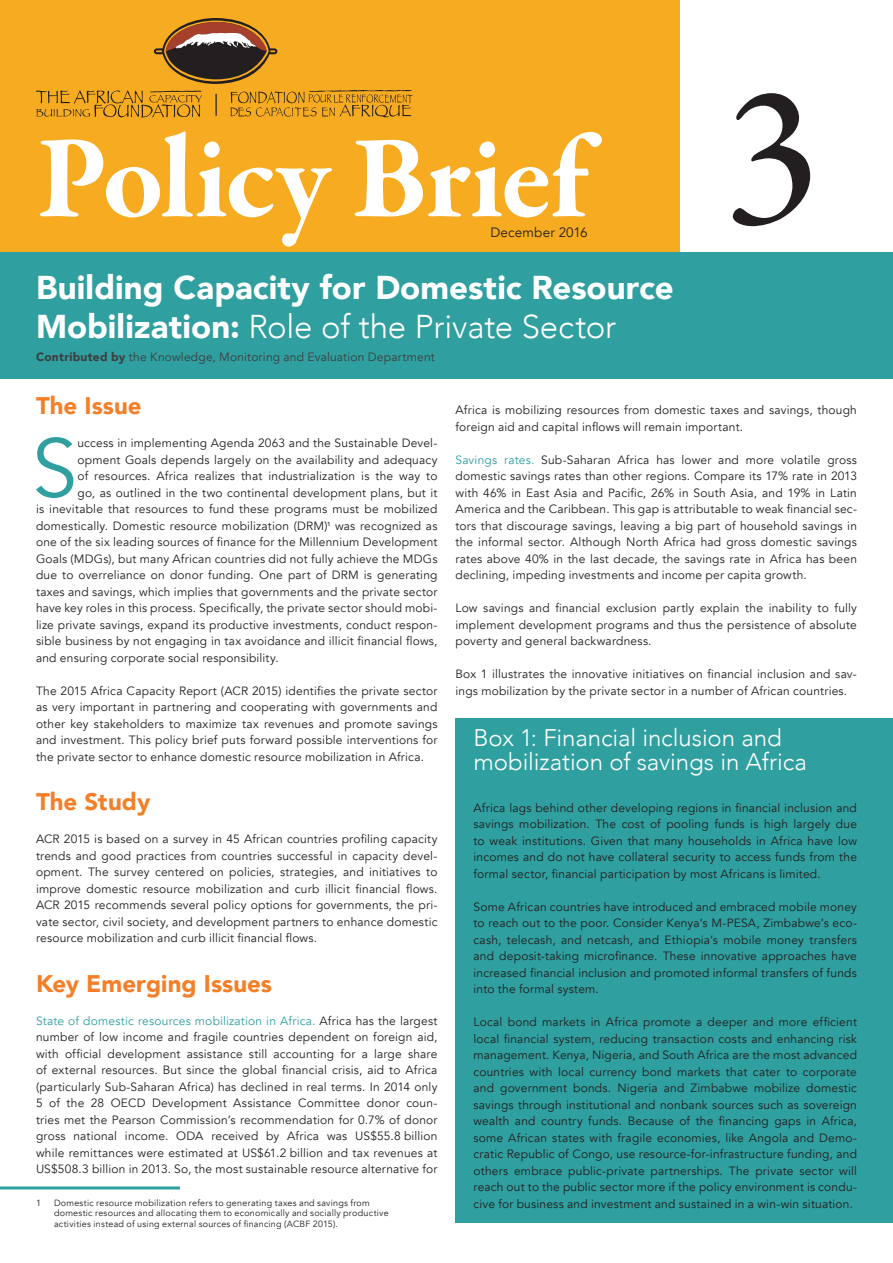
<style>
.page{position:relative;width:893px;height:1263px;background:#fff}
.page>*{position:absolute;margin:0;border:0;box-sizing:border-box;transform-origin:0 0}
.t1{font:500 195px "Garamond Premr Pro";color:#231f20}
.t2{font:700 120px "Garamond Premr Pro";letter-spacing:-.02em;color:#fff}
.t3{font:81.9px "Avenir";color:#2f9fa0}
.t4{font:900 33px/39.6px "Avenir";color:#fff}
.t5{font:300 24px/24px "Avenir";letter-spacing:-.005em;color:#fff}
.t6{font:900 24px "Avenir";color:#f47f28}
.t7{font:13.5px "Avenir";letter-spacing:.01em;color:#231f20}
.t8{font:12px/16.5px "Avenir";letter-spacing:.015em;color:#231f20;text-align:justify}
.t9{font:12px "Avenir";letter-spacing:.015em;color:#3e3e3f}
.t10{font:9px/10.5px "Avenir";letter-spacing:.025em;color:#231f20}
.s1{font-weight:300}
.s2{font-weight:900}
.s3{color:#2f9fa0}
</style>
<div class="page">
<div style="left:0;top:0;width:680px;height:252px;background:#f7ab20"></div>
<div style="left:0;top:252px;width:893px;height:126px;background:#2f9fa0"></div>
<svg style="left:36px;top:90px;width:166px;height:27px"></svg>
<hr style="left:215px;top:94px;width:2px;height:22px;background:#231f20">
<svg style="left:154px;top:18px;width:123px;height:66px"></svg>
<svg style="left:230px;top:90px;width:183px;height:27px"></svg>
<hr style="left:0;top:1186px;width:180px;height:3px;background:#2f9fa0">
<div style="left:455px;top:718px;width:438px;height:505px;background:#2f9fa0"></div>
<h2 class="t2" style="left:36px;top:105px;width:552px">Policy Brief</h2>
<p class="t7" style="left:490px;top:225px;width:99px">December 2016</p>
<h1 class="t1" style="left:724px;top:37px;width:97px">3</h1>
<h3 class="t4" style="left:36px;top:266px;width:639px">Building Capacity for Domestic Resource<br>Mobilization: <span class="s1">Role of the Private Sector</span></h3>
<p class="t9" style="left:36px;top:349px;width:400px"><span class="s2">Contributed by</span> the Knowledge, Monitoring and Evaluation Department</p>
<h3 class="t6" style="left:36px;top:385px;width:107px">The Issue</h3>
<h3 class="t3" style="left:32px;top:420px;width:47px">S</h3>
<p class="t8" style="left:77px;top:435px;width:362px">uccess in implementing Agenda 2063 and the Sustainable Devel-</p>
<p class="t8" style="left:455px;top:402px;width:403px">Africa is mobilizing resources from domestic taxes and savings, though foreign aid and capital inflows will remain important.</p>
<p class="t8" style="left:455px;top:451px;width:403px"><span class="s3">Savings rates.</span> Sub-Saharan Africa has lower and more volatile gross domestic savings rates than other regions. Compare its 17% rate in 2013 with 46% in East Asia and Pacific, 26% in South Asia, and 19% in Latin America and the Caribbean. This gap is attributable to weak financial sec&shy;tors that discourage savings, leaving a big part of household savings in the informal sector. Although North Africa had gross domestic savings rates above 40% in the last decade, the savings rate in Africa has been declining, impeding investments and income per capita growth.</p>
<p class="t8" style="left:455px;top:600px;width:403px">Low savings and financial exclusion partly explain the inability to fully implement development programs and thus the persistence of absolute poverty and general backwardness.</p>
<p class="t8" style="left:455px;top:666px;width:403px">Box 1 illustrates the innovative initiatives on financial inclusion and sav&shy;ings mobilization by the private sector in a number of African countries.</p>
<h3 class="t5" style="left:473px;top:725px;width:335px">Box 1: Financial inclusion and mobilization of savings in Africa</h3>
<p class="t8" style="left:473px;top:799px;width:385px">Africa lags behind other developing regions in financial inclusion and savings mobilization. The cost of pooling funds is high largely due to weak institutions. Given that many households in Africa have low incomes and do not have collateral security to access funds from the formal sector, financial participation by most Africans is limited.</p>
<p class="t8" style="left:473px;top:898px;width:385px">Some African countries have introduced and embraced mobile money to reach out to the poor. Consider Kenya’s M-PESA, Zimbabwe’s eco&shy;cash, telecash, and netcash, and Ethiopia’s mobile money transfers and deposit-taking microfinance. These innovative approaches have increased financial inclusion and promoted informal transfers of funds into the formal system.</p>
<p class="t8" style="left:473px;top:1014px;width:385px">Local bond markets in Africa promote a deeper and more efficient local financial system, reducing transaction costs and enhancing risk management. Kenya, Nigeria, and South Africa are the most advanced countries with local currency bond markets that cater to corporate and government bonds. Nigeria and Zimbabwe mobilize domestic savings through institutional and nonbank sources such as sovereign wealth and country funds. Because of the financing gaps in Africa, some African states with fragile economies, like Angola and Demo&shy;cratic Republic of Congo, use resource-for-infrastructure funding, and others embrace public-private partnerships. The private sector will reach out to the public sector more if the policy environment is condu&shy;cive for business and investment and sustained in a win-win situation.</p>
<p class="t8" style="left:77px;top:451px;width:362px">opment Goals depends largely on the availability and adequacy</p>
<p class="t8" style="left:77px;top:468px;width:361px">of resources. Africa realizes that industrialization is the way to</p>
<p class="t8" style="left:77px;top:484px;width:361px">go, as outlined in the two continental development plans, but it</p>
<p class="t8" style="left:36px;top:501px;width:403px">is inevitable that resources to fund these programs must be mobilized</p>
<p class="t8" style="left:36px;top:517px;width:403px">domestically. Domestic resource mobilization (DRM)<sup>1</sup> was recognized as</p>
<p class="t8" style="left:36px;top:534px;width:403px">one of the six leading sources of finance for the Millennium Development</p>
<p class="t8" style="left:36px;top:550px;width:403px">Goals (MDGs), but many African countries did not fully achieve the MDGs</p>
<p class="t8" style="left:36px;top:567px;width:403px">due to overreliance on donor funding. One part of DRM is generating</p>
<p class="t8" style="left:36px;top:583px;width:403px">taxes and savings, which implies that governments and the private sector</p>
<p class="t8" style="left:36px;top:600px;width:403px">have key roles in this process. Specifically, the private sector should mobi-</p>
<p class="t8" style="left:36px;top:616px;width:403px">lize private savings, expand its productive investments, conduct respon-</p>
<p class="t8" style="left:36px;top:633px;width:403px">sible business by not engaging in tax avoidance and illicit financial flows,</p>
<p class="t8" style="left:36px;top:649px;width:244px">and ensuring corporate social responsibility.</p>
<p class="t8" style="left:36px;top:682px;width:403px">The 2015 Africa Capacity Report (ACR 2015) identifies the private sector as very important in partnering and cooperating with governments and other key stakeholders to maximize tax revenues and promote savings and investment. This policy brief puts forward possible interventions for the private sector to enhance domestic resource mobilization in Africa.</p>
<h3 class="t6" style="left:36px;top:781px;width:116px">The Study</h3>
<p class="t8" style="left:36px;top:831px;width:403px">ACR 2015 is based on a survey in 45 African countries profiling capacity trends and good practices from countries successful in capacity devel&shy;opment. The survey centered on policies, strategies, and initiatives to improve domestic resource mobilization and curb illicit financial flows.<br>ACR 2015 recommends several policy options for governments, the pri&shy;vate sector, civil society, and development partners to enhance domestic resource mobilization and curb illicit financial flows.</p>
<h3 class="t6" style="left:36px;top:963px;width:237px">Key Emerging Issues</h3>
<p class="t8" style="left:36px;top:1012px;width:403px"><span class="s3">State of domestic resources mobilization in Africa.</span> Africa has the largest number of low income and fragile countries dependent on foreign aid, with official development assistance still accounting for a large share of external resources. But since the global financial crisis, aid to Africa (particularly Sub-Saharan Africa) has declined in real terms. In 2014 only 5 of the 28 OECD Development Assistance Committee donor coun&shy;tries met the Pearson Commission’s recommendation for 0.7% of donor gross national income. ODA received by Africa was US$55.8 billion while remittances were estimated at US$61.2 billion and tax revenues at US$508.3 billion in 2013. So, the most sustainable resource alternative for</p>
<p class="t10" style="left:36px;top:1198px;width:7px">1</p>
<p class="t10" style="left:54px;top:1198px;width:336px">Domestic resource mobilization refers to generating taxes and savings from domestic resources and allocating them to economically and socially productive activities instead of using external sources of financing (ACBF 2015).</p>
</div>
